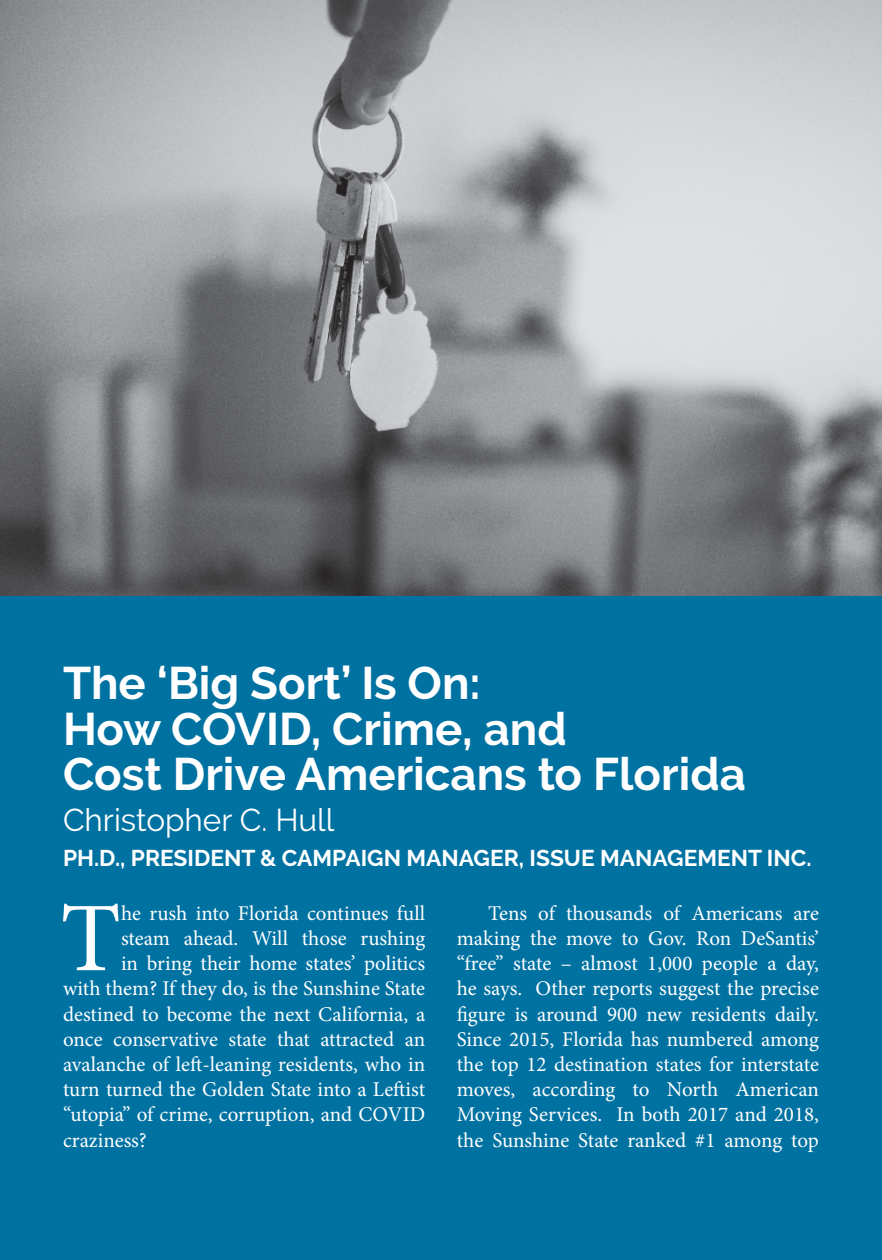
<style>
.page{position:relative;width:882px;height:1260px;background:#fff}
.page>*{position:absolute;margin:0;border:0;box-sizing:border-box;transform-origin:0 0}
.Body_First_P{font:98.52px "Minion Pro";color:#fff}
.Headline{font:700 45.5px/45.5px "Raleway";color:#fff}
.Byline{font:31.5px "Raleway";color:#fff}
.Byline-2{font:700 22.75px "Raleway";color:#fff}
.Body_Indent{font:21px/25.2px "Minion Pro";color:#fff;text-align:justify}
.Body_First_P-2{font:21px "Minion Pro";color:#fff}
</style>
<div class="page">
<hr style="left:0;top:0;width:1px;height:96px;background:#0072a2">
<div style="left:0;top:596px;width:882px;height:664px;background:#0072a2"></div>
<img style="left:1px;top:0;width:881px;height:596px">
<p class="Headline" style="left:63px;top:660px;width:684px">The ‘Big Sort’ Is On:<br>How COVID, Crime, and<br>Cost Drive Americans to Florida</p>
<p class="Byline" style="left:63px;top:802px;width:273px">Christopher C. Hull</p>
<p class="Byline-2" style="left:63px;top:845px;width:750px">PH.D., PRESIDENT &amp; CAMPAIGN MANAGER, ISSUE MANAGEMENT INC.</p>
<p class="Body_First_P" style="left:60px;top:873px;width:62px">T</p>
<p class="Body_First_P-2" style="left:121px;top:899px;width:306px">he rush into Florida continues full</p>
<p class="Body_Indent" style="left:457px;top:901px;width:364px;text-indent:32px">Tens of thousands of Americans are making the move to Gov. Ron DeSantis’ “free” state – almost 1,000 people a day, he says. Other reports suggest the precise figure is around 900 new residents daily.<br>Since 2015, Florida has numbered among the top 12 destination states for interstate moves, according to North American Moving Services. In both 2017 and 2018, the Sunshine State ranked #1 among top</p>
<p class="Body_First_P-2" style="left:121px;top:924px;width:306px">steam ahead. Will those rushing</p>
<p class="Body_First_P-2" style="left:121px;top:949px;width:306px">in bring their home states’ politics</p>
<p class="Body_First_P-2" style="left:63px;top:975px;width:364px">with them? If they do, is the Sunshine State</p>
<p class="Body_First_P-2" style="left:63px;top:1000px;width:364px">destined to become the next California, a</p>
<p class="Body_First_P-2" style="left:63px;top:1025px;width:364px">once conservative state that attracted an</p>
<p class="Body_First_P-2" style="left:63px;top:1050px;width:364px">avalanche of left-leaning residents, who in</p>
<p class="Body_First_P-2" style="left:63px;top:1075px;width:364px">turn turned the Golden State into a Leftist</p>
<p class="Body_First_P-2" style="left:63px;top:1101px;width:364px">“utopia” of crime, corruption, and COVID</p>
<p class="Body_First_P-2" style="left:63px;top:1126px;width:85px">craziness?</p>
</div>
